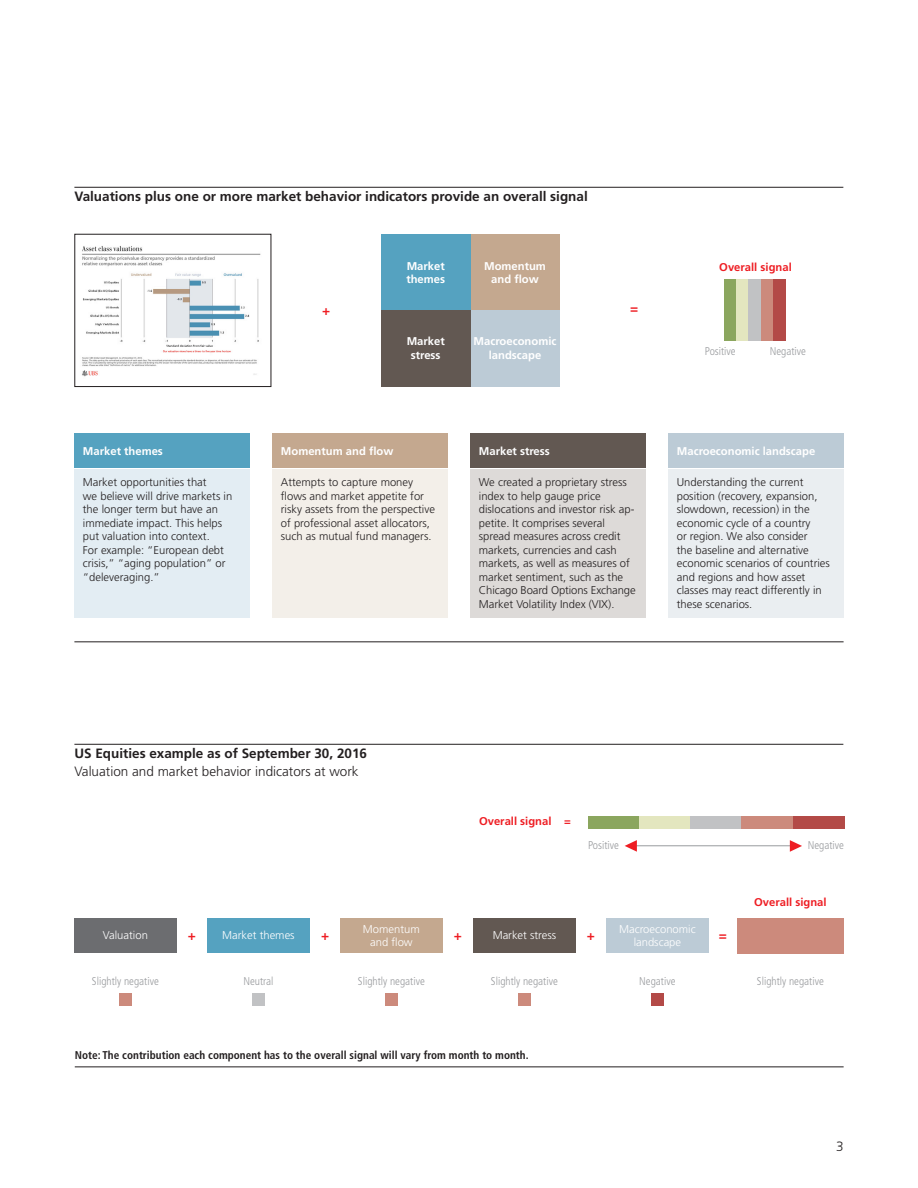
<style>
.page{position:relative;width:918px;height:1188px;background:#fff}
.page>*{position:absolute;margin:0;border:0;box-sizing:border-box;transform-origin:0 0}
.Body_Subhead-Black_w{font:700 13.5px "Frutiger";color:#231f20}
.Body_Copy_9_12{font:300 13.5px "Frutiger";color:#231f20}
.Body_Subhead-Red_9_1{font:700 13.5px "Frutiger";color:#ee1d23}
.Body_Copy_7_5_9{font:300 11.25px/13.5px "Frutiger";color:#231f20}
.Disclosure_Sub-Black{font:700 11.25px/13.5px "Frutiger";color:#fff;text-align:center}
.Body_Subhead-Red_7_5{font:300 condensed 11.25px "Frutiger";color:#999b9e}
.Body-Bold_Condensed{font:700 condensed 11.25px "Frutiger";color:#231f20}
.t1{font:300 11.25px/13.5px "Frutiger";color:#fff;text-align:center}
.Body_Subhead-Red_7_5-2{font:700 11.25px "Frutiger";color:#ee1d23}
</style>
<div class="page">
<div style="left:74px;top:434px;width:176px;height:34px;background:#55a2c0"></div>
<div style="left:74px;top:469px;width:176px;height:149px;background:#e3edf3"></div>
<div style="left:470px;top:234px;width:90px;height:76px;background:#c4a88f"></div>
<div style="left:381px;top:234px;width:89px;height:76px;background:#55a2c0"></div>
<div style="left:470px;top:310px;width:90px;height:77px;background:#bccbd6"></div>
<div style="left:381px;top:310px;width:89px;height:77px;background:#625852"></div>
<img style="left:82px;top:246px;width:179px;height:131px">
<div style="left:74px;top:234px;width:197px;height:153px;border:1px solid #231f20"></div>
<div style="left:340px;top:918px;width:102px;height:34px;background:#c4a88f"></div>
<div style="left:74px;top:918px;width:102px;height:34px;background:#6c6d70"></div>
<div style="left:207px;top:918px;width:102px;height:34px;background:#55a2c0"></div>
<div style="left:473px;top:918px;width:102px;height:34px;background:#625852"></div>
<div style="left:606px;top:918px;width:102px;height:34px;background:#bccbd6"></div>
<div style="left:737px;top:918px;width:107px;height:36px;background:#cc8a7c"></div>
<div style="left:589px;top:816px;width:51px;height:13px;background:#8ba65e"></div>
<div style="left:640px;top:816px;width:51px;height:13px;background:#e3e6bf"></div>
<div style="left:691px;top:816px;width:51px;height:13px;background:#c1c2c4"></div>
<div style="left:742px;top:816px;width:51px;height:13px;background:#cc8a7c"></div>
<div style="left:793px;top:816px;width:51px;height:13px;background:#b34a47"></div>
<hr style="left:629px;top:845px;width:162px;height:1px;background:#999b9e">
<svg style="left:790px;top:840px;width:12px;height:12px"></svg>
<svg style="left:625px;top:840px;width:12px;height:12px"></svg>
<hr style="left:75px;top:1066px;width:769px;height:1px;background:#231f20">
<hr style="left:74px;top:641px;width:770px;height:1px;background:#231f20">
<div style="left:119px;top:994px;width:13px;height:12px;background:#cc8a7c"></div>
<div style="left:252px;top:994px;width:13px;height:12px;background:#c1c2c4"></div>
<div style="left:651px;top:994px;width:12px;height:12px;background:#b34a47"></div>
<div style="left:385px;top:994px;width:13px;height:12px;background:#cc8a7c"></div>
<div style="left:724px;top:279px;width:12px;height:62px;background:#8ba65e"></div>
<div style="left:736px;top:279px;width:13px;height:62px;background:#e3e6bf"></div>
<div style="left:749px;top:279px;width:12px;height:62px;background:#c1c2c4"></div>
<div style="left:761px;top:279px;width:13px;height:62px;background:#cc8a7c"></div>
<div style="left:774px;top:279px;width:12px;height:62px;background:#b34a47"></div>
<div style="left:272px;top:469px;width:176px;height:149px;background:#f3efe9"></div>
<div style="left:272px;top:434px;width:176px;height:34px;background:#c4a88f"></div>
<div style="left:470px;top:469px;width:176px;height:149px;background:#dddad8"></div>
<div style="left:470px;top:434px;width:176px;height:34px;background:#625852"></div>
<div style="left:668px;top:469px;width:176px;height:149px;background:#eaeef1"></div>
<div style="left:668px;top:434px;width:176px;height:34px;background:#bccbd6"></div>
<div style="left:518px;top:993px;width:13px;height:13px;background:#cc8a7c"></div>
<hr style="left:74px;top:187px;width:769px;height:1px;background:#231f20">
<hr style="left:74px;top:744px;width:769px;height:1px;background:#231f20">
<p class="Body_Subhead-Black_w" style="left:74px;top:189px;width:515px">Valuations plus one or more market behavior indicators provide an overall signal</p>
<p class="Disclosure_Sub-Black" style="left:406px;top:259px;width:40px;text-align:left">Market themes</p>
<p class="Disclosure_Sub-Black" style="left:484px;top:259px;width:63px">Momentum and flow</p>
<p class="Body_Subhead-Red_9_1" style="left:322px;top:302px;width:10px">+</p>
<p class="Body_Subhead-Red_9_1" style="left:630px;top:300px;width:10px">=</p>
<p class="Disclosure_Sub-Black" style="left:83px;top:444px;width:82px">Market themes</p>
<p class="Body_Copy_7_5_9" style="left:83px;top:476px;width:151px">Market opportunities that<br>we believe will drive markets in the longer term but have an immediate impact. This helps put valuation into context.<br>For example: “European debt crisis,” “aging population” or “deleveraging.”</p>
<p class="Disclosure_Sub-Black" style="left:407px;top:335px;width:40px">Market stress</p>
<p class="Disclosure_Sub-Black" style="left:474px;top:335px;width:84px">Macroeconomic landscape</p>
<p class="Disclosure_Sub-Black" style="left:281px;top:444px;width:114px">Momentum and flow</p>
<p class="Body_Copy_7_5_9" style="left:281px;top:476px;width:156px">Attempts to capture money flows and market appetite for risky assets from the perspective of professional asset allocators, such as mutual fund managers.</p>
<p class="Disclosure_Sub-Black" style="left:479px;top:444px;width:73px">Market stress</p>
<p class="Body_Copy_7_5_9" style="left:479px;top:476px;width:158px">We created a proprietary stress index to help gauge price dislocations and investor risk ap&shy;petite. It comprises several spread measures across credit markets, currencies and cash markets, as well as measures of market sentiment, such as the<br>Chicago Board Options Exchange<br>Market Volatility Index (VIX).</p>
<p class="Body_Subhead-Red_7_5-2" style="left:719px;top:260px;width:74px">Overall signal</p>
<p class="Body_Subhead-Red_7_5" style="left:705px;top:345px;width:32px">Positive</p>
<p class="Body_Subhead-Red_7_5" style="left:770px;top:345px;width:38px">Negative</p>
<p class="Disclosure_Sub-Black" style="left:677px;top:444px;width:140px">Macroeconomic landscape</p>
<p class="Body_Copy_7_5_9" style="left:677px;top:476px;width:155px">Understanding the current position (recovery, expansion, slowdown, recession) in the economic cycle of a country<br>or region. We also consider<br>the baseline and alternative economic scenarios of countries and regions and how asset classes may react differently in these scenarios.</p>
<p class="Body_Subhead-Black_w" style="left:74px;top:746px;width:294px">US Equities example as of September 30, 2016</p>
<p class="Body_Copy_9_12" style="left:74px;top:764px;width:286px">Valuation and market behavior indicators at work</p>
<p class="Body_Subhead-Red_7_5-2" style="left:479px;top:814px;width:93px">Overall signal =</p>
<p class="Body_Subhead-Red_7_5" style="left:588px;top:839px;width:32px">Positive</p>
<p class="Body_Subhead-Red_7_5" style="left:808px;top:839px;width:38px">Negative</p>
<p class="t1" style="left:103px;top:929px;width:47px">Valuation</p>
<p class="t1" style="left:222px;top:929px;width:74px">Market themes</p>
<p class="Body_Subhead-Red_9_1" style="left:454px;top:927px;width:10px">+</p>
<p class="t1" style="left:493px;top:929px;width:65px">Market stress</p>
<p class="t1" style="left:619px;top:922px;width:78px">Macroeconomic landscape</p>
<p class="t1" style="left:363px;top:922px;width:58px">Momentum and flow</p>
<p class="Body_Subhead-Red_9_1" style="left:188px;top:927px;width:10px">+</p>
<p class="Body_Subhead-Red_9_1" style="left:321px;top:927px;width:10px">+</p>
<p class="Body_Subhead-Red_9_1" style="left:587px;top:927px;width:10px">+</p>
<p class="Body_Subhead-Red_9_1" style="left:719px;top:927px;width:10px">=</p>
<p class="Body_Subhead-Red_7_5-2" style="left:754px;top:896px;width:74px">Overall signal</p>
<p class="Body_Subhead-Red_7_5" style="left:92px;top:975px;width:68px">Slightly negative</p>
<p class="Body_Subhead-Red_7_5" style="left:243px;top:975px;width:32px">Neutral</p>
<p class="Body_Subhead-Red_7_5" style="left:358px;top:975px;width:68px">Slightly negative</p>
<p class="Body_Subhead-Red_7_5" style="left:491px;top:975px;width:68px">Slightly negative</p>
<p class="Body_Subhead-Red_7_5" style="left:639px;top:975px;width:38px">Negative</p>
<p class="Body_Subhead-Red_7_5" style="left:757px;top:975px;width:68px">Slightly negative</p>
<p class="Body-Bold_Condensed" style="left:75px;top:1048px;width:455px">Note: The contribution each component has to the overall signal will vary from month to month.</p>
<p class="Body_Copy_9_12" style="left:836px;top:1139px;width:9px">3</p>
</div>
